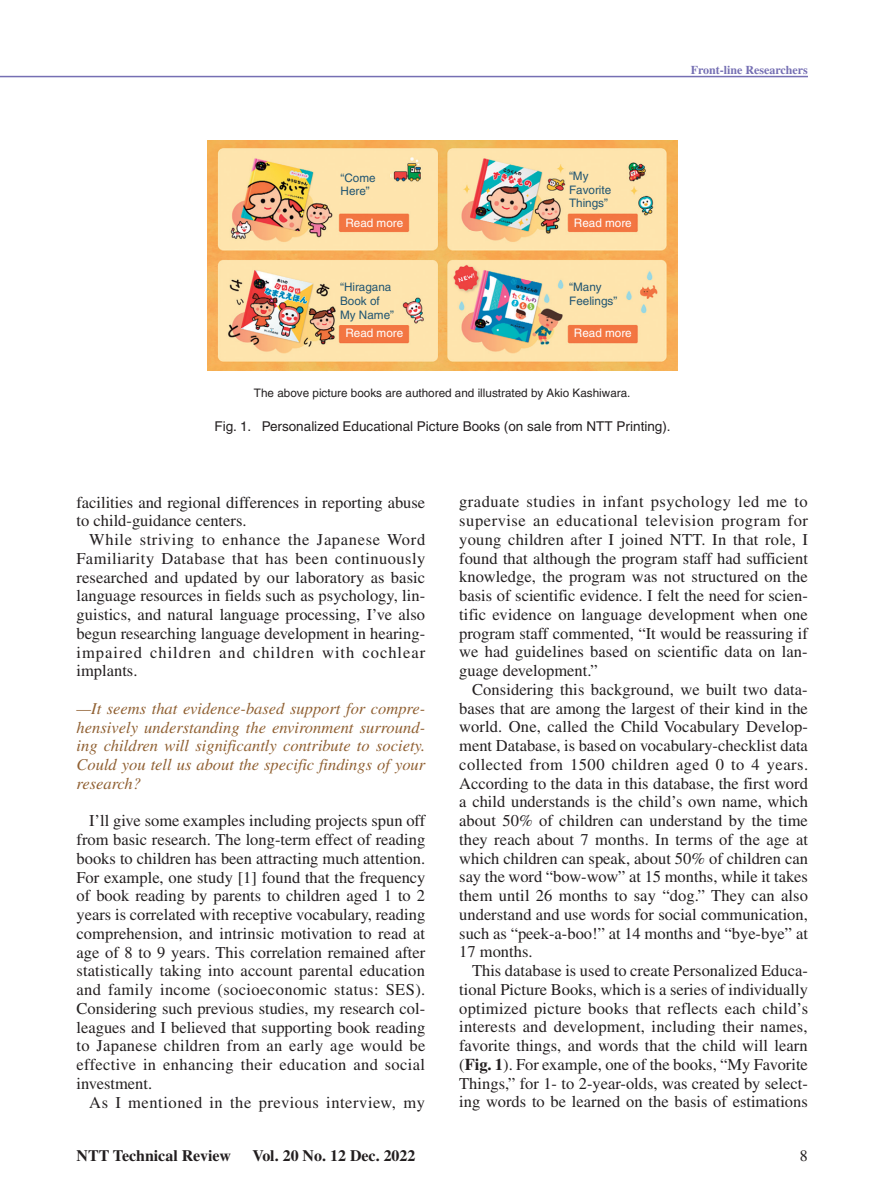
<style>
.page{position:relative;width:893px;height:1191px;background:#fff}
.page>*{position:absolute;margin:0;border:0;box-sizing:border-box;transform-origin:0 0}
.t1{font:16.5px/18.8px "Times";color:#231f20;text-align:justify}
.t2{font:italic 16.5px/18.8px "Times";color:#906032;text-align:justify}
.t3{font:16.5px "Times";letter-spacing:.035em;color:#231f20}
.t4{font:700 15.9px "Times";color:#231f20}
.t5{font:15.9px "Times";color:#231f20}
.t6{font:13.5px "Helvetica";color:#231f20}
.t7{font:700 12px "Times";color:#756fb3}
.t8{font:11.7px/13.5px "Helvetica";color:#215571}
.t9{font:11.7px "Helvetica";color:#231f20}
.t10{font:11.7px "Helvetica";color:#fff}
.s1{font-weight:700}
</style>
<div class="page">
<hr style="left:0;top:76px;width:808px;height:1px;background:#756fb3">
<img style="left:207px;top:140px;width:470px;height:230px">
<p class="t7" style="left:691px;top:63px;width:119px">Front-line Researchers</p>
<p class="t8" style="left:341px;top:171px;width:37px">“Come<br>Here”</p>
<p class="t8" style="left:569px;top:169px;width:44px">“My<br>Favorite<br>Things”</p>
<p class="t10" style="left:345px;top:216px;width:59px">Read more</p>
<p class="t10" style="left:574px;top:216px;width:59px">Read more</p>
<p class="t8" style="left:340px;top:281px;width:55px">“Hiragana<br>Book of<br>My Name”</p>
<p class="t8" style="left:569px;top:281px;width:50px">“Many<br>Feelings”</p>
<p class="t10" style="left:345px;top:326px;width:59px">Read more</p>
<p class="t10" style="left:574px;top:326px;width:59px">Read more</p>
<p class="t9" style="left:254px;top:386px;width:378px">The above picture books are authored and illustrated by Akio Kashiwara.</p>
<p class="t6" style="left:215px;top:418px;width:458px">Fig. 1. Personalized Educational Picture Books (on sale from NTT Printing).</p>
<p class="t1" style="left:77px;top:492px;width:350px">facilities and regional differences in reporting abuse to child-guidance centers.</p>
<p class="t1" style="left:77px;top:530px;width:350px;text-indent:13px">While striving to enhance the Japanese Word Familiarity Database that has been continuously researched and updated by our laboratory as basic language resources in fields such as psychology, lin&shy;guistics, and natural language processing, I’ve also begun researching language development in hearing&shy;impaired children and children with cochlear implants.</p>
<p class="t2" style="left:77px;top:699px;width:350px">—It seems that evidence-based support for compre&shy;hensively understanding the environment surround&shy;ing children will significantly contribute to society.<br>Could you tell us about the specific findings of your research?</p>
<p class="t1" style="left:77px;top:811px;width:350px;text-indent:13px">I’ll give some examples including projects spun off from basic research. The long-term effect of reading books to children has been attracting much attention.<br>For example, one study [1] found that the frequency of book reading by parents to children aged 1 to 2 years is correlated with receptive vocabulary, reading comprehension, and intrinsic motivation to read at age of 8 to 9 years. This correlation remained after statistically taking into account parental education and family income (socioeconomic status: SES).<br>Considering such previous studies, my research col&shy;leagues and I believed that supporting book reading to Japanese children from an early age would be effective in enhancing their education and social investment.</p>
<p class="t3" style="left:89px;top:1092px;width:337px">As I mentioned in the previous interview, my</p>
<p class="t1" style="left:459px;top:492px;width:350px">graduate studies in infant psychology led me to supervise an educational television program for young children after I joined NTT. In that role, I found that although the program staff had sufficient knowledge, the program was not structured on the basis of scientific evidence. I felt the need for scien&shy;tific evidence on language development when one program staff commented, “It would be reassuring if we had guidelines based on scientific data on lan&shy;guage development.”</p>
<p class="t1" style="left:459px;top:680px;width:350px;text-indent:13px">Considering this background, we built two data&shy;bases that are among the largest of their kind in the world. One, called the Child Vocabulary Develop&shy;ment Database, is based on vocabulary-checklist data collected from 1500 children aged 0 to 4 years.<br>According to the data in this database, the first word a child understands is the child’s own name, which about 50% of children can understand by the time they reach about 7 months. In terms of the age at which children can speak, about 50% of children can say the word “bow-wow” at 15 months, while it takes them until 26 months to say “dog.” They can also understand and use words for social communication, such as “peek-a-boo!” at 14 months and “bye-bye” at 17 months.</p>
<p class="t1" style="left:459px;top:961px;width:350px;text-indent:13px">This database is used to create Personalized Educa&shy;tional Picture Books, which is a series of individually optimized picture books that reflects each child’s interests and development, including their names, favorite things, and words that the child will learn (<span class="s1">Fig. 1</span>). For example, one of the books, “My Favorite Things,” for 1- to 2-year-olds, was created by select&shy;ing words to be learned on the basis of estimations</p>
<p class="t4" style="left:77px;top:1146px;width:156px">NTT Technical Review</p>
<p class="t4" style="left:252px;top:1146px;width:165px">Vol. 20 No. 12 Dec. 2022</p>
<p class="t5" style="left:800px;top:1146px;width:9px">8</p>
</div>
